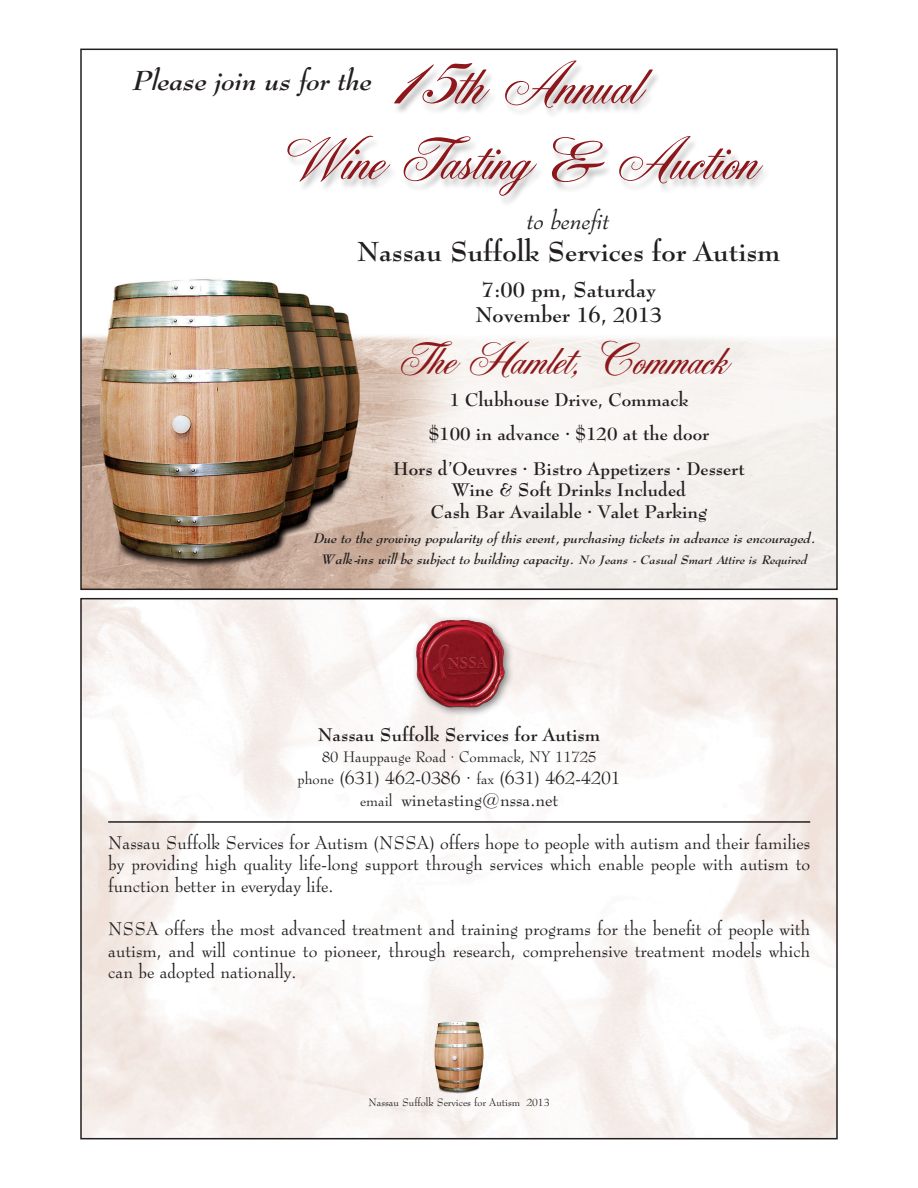
<style>
.page{position:relative;width:918px;height:1188px;background:#fff}
.page>*{position:absolute;margin:0;border:0;box-sizing:border-box;transform-origin:0 0}
.t1{font:63px/75.6px "Yonkers";color:#8d171b;text-align:center}
.t2{font:48px "Yonkers";color:#8d181b}
.t3{font:700 27px "Top Hat";color:#231f20}
.t4{font:italic 700 27px "Top Hat";color:#231f20}
.t5{font:italic 24px "Top Hat";color:#231f20}
.t6{font:700 21px/25.2px "Top Hat";color:#231f20}
.t7{font:18px/21.6px "Top Hat";color:#231f20;text-align:justify}
.t8{font:700 18px/34.2px "Top Hat";color:#231f20;text-align:center}
.t9{font:15px "Top Hat";color:#231f20}
.t10{font:italic 700 13.5px/21px "Top Hat";color:#231f20;text-align:center}
.t11{font:10.5px "Top Hat";color:#231f20}
.s1{font-size:12px}
.s2{font-size:15px}
</style>
<div class="page">
<img style="left:83px;top:279px;width:752px;height:308px">
<div style="left:286px;top:63px;width:485px;height:144px;background:#231f20;opacity:.3"></div>
<img style="left:390px;top:609px;width:143px;height:107px">
<img style="left:430px;top:1020px;width:58px;height:77px">
<hr style="left:108px;top:821px;width:702px;height:2px;background:#231f20">
<h1 class="t1" style="left:274px;top:47px;width:493px">15th Annual<br>Wine Tasting &amp; Auction</h1>
<h3 class="t5" style="left:528px;top:205px;width:84px">to benefit</h3>
<h3 class="t3" style="left:358px;top:235px;width:424px">Nassau Suffolk Services for Autism</h3>
<p class="t6" style="left:476px;top:276px;width:188px">7:00 pm, Saturday<br>November 16, 2013</p>
<h2 class="t2" style="left:404px;top:329px;width:331px">The Hamlet, Commack</h2>
<p class="t8" style="left:393px;top:382px;width:353px">1 Clubhouse Drive, Commack<br>$100 in advance • $120 at the door<br>Hors d’Oeuvres • Bistro Appetizers • Dessert</p>
<p class="t8" style="left:431px;top:479px;width:278px;line-height:21.6px">Wine &amp; Soft Drinks Included<br>Cash Bar Available • Valet Parking</p>
<p class="t10" style="left:313px;top:528px;width:504px">Due to the growing popularity of this event, purchasing tickets in advance is encouraged.<br>Walk-ins will be subject to building capacity. <span class="s1">No Jeans - Casual Smart Attire is Required</span></p>
<h3 class="t4" style="left:131px;top:64px;width:243px">Please join us for the</h3>
<p class="t8" style="left:318px;top:717px;width:283px">Nassau Suffolk Services for Autism</p>
<p class="t9" style="left:322px;top:747px;width:276px">80 Hauppauge Road • Commack, NY 11725</p>
<p class="t7" style="left:298px;top:766px;width:325px;text-align:center"><span class="s2">phone</span> (631) 462-0386 • <span class="s2">fax</span> (631) 462-4201 <span class="s2">email</span> winetasting@nssa.net</p>
<p class="t7" style="left:108px;top:831px;width:704px">Nassau Suffolk Services for Autism (NSSA) offers hope to people with autism and their families by providing high quality life-long support through services which enable people with autism to function better in everyday life.</p>
<p class="t7" style="left:108px;top:917px;width:704px">NSSA offers the most advanced treatment and training programs for the benefit of people with autism, and will continue to pioneer, through research, comprehensive treatment models which can be adopted nationally.</p>
<p class="t11" style="left:368px;top:1095px;width:183px">Nassau Suffolk Services for Autism 2013</p>
</div>
